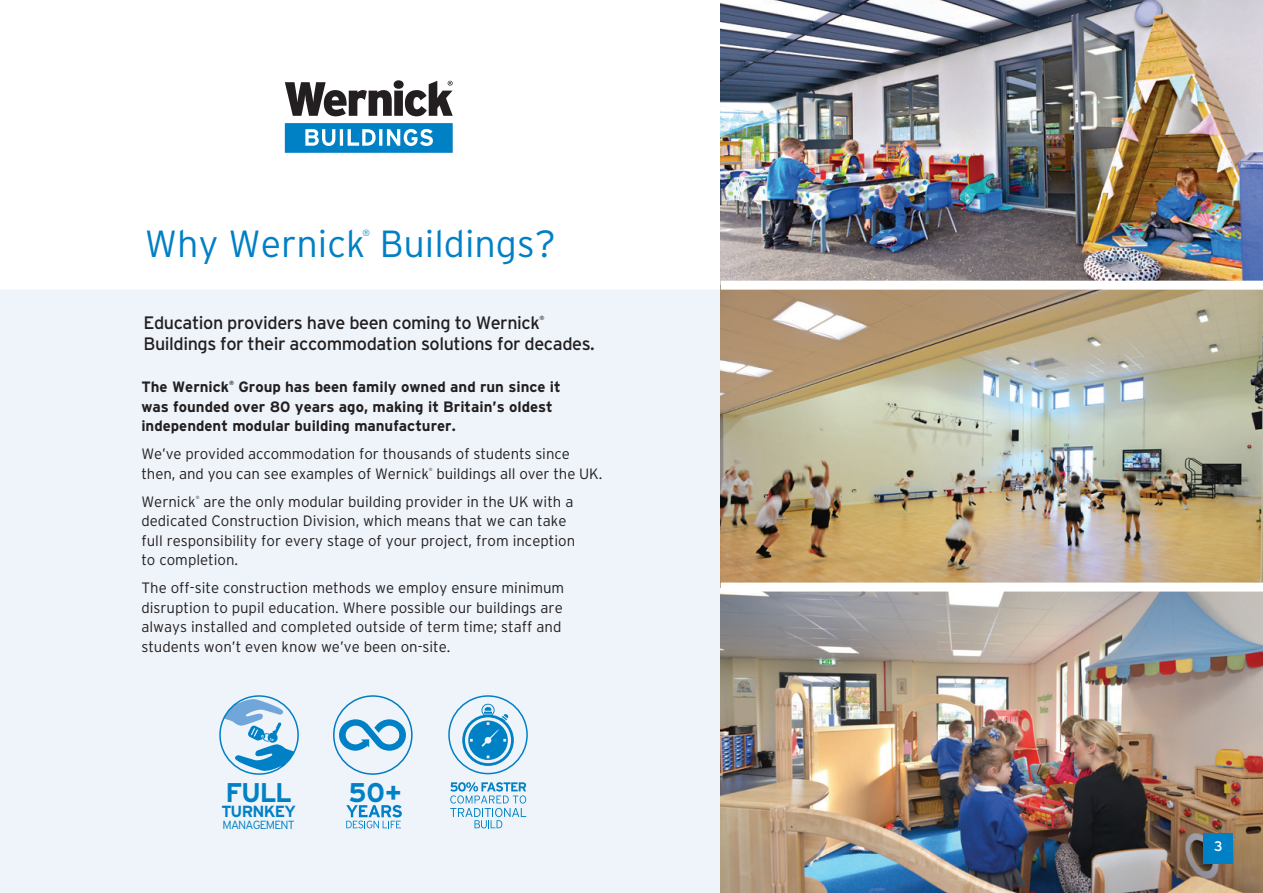
<style>
.page{position:relative;width:1263px;height:893px;background:#fff}
.page>*{position:absolute;margin:0;border:0;box-sizing:border-box;transform-origin:0 0}
.t1{font:300 37.8px "Interstate";color:#0080c5}
.t2{font:700 27px "Interstate";letter-spacing:-.05em;color:#0080c5}
.t3{font:18px "Interstate";letter-spacing:-.025em;color:#231f20}
.t4{font:700 16.2px "Interstate";letter-spacing:-.045em;color:#0080c5}
.t5{font:300 15px/19.5px "Interstate";color:#231f20}
.t6{font:700 15px/19.5px "Interstate";color:#231f20}
.t7{font:13.95px "Interstate";color:#fff}
.t8{font:300 11.7px "Interstate";letter-spacing:-.065em;color:#0080c5}
.t9{font:300 9px "Interstate";color:#0080c5}
.t10{font:700 6px "Interstate";color:#231f20}
.t11{font:6px "Interstate";color:#231f20}
.t12{font:300 4.5px "Interstate";color:#231f20}
</style>
<div class="page">
<div style="left:0;top:285px;width:721px;height:608px;background:#eef4fa"></div>
<div style="left:0;top:281px;width:1263px;height:9px;background:#fff"></div>
<img style="left:721px;top:592px;width:542px;height:301px">
<img style="left:721px;top:0;width:542px;height:281px">
<img style="left:721px;top:290px;width:542px;height:293px">
<svg style="left:285px;top:80px;width:168px;height:36px"></svg>
<svg style="left:285px;top:123px;width:168px;height:30px;background:#359ad1"></svg>
<div style="left:333px;top:695px;width:80px;height:80px;border:2px solid #007cc2;border-radius:50%"></div>
<svg style="left:462px;top:704px;width:52px;height:62px"></svg>
<div style="left:448px;top:695px;width:80px;height:79px;border:2px solid #0080c5;border-radius:50%"></div>
<svg style="left:220px;top:697px;width:78px;height:76px"></svg>
<div style="left:219px;top:695px;width:80px;height:80px;border:2px solid #0080c5;border-radius:50%"></div>
<svg style="left:339px;top:719px;width:67px;height:32px"></svg>
<svg style="left:346px;top:805px;width:56px;height:23px"></svg>
<svg style="left:450px;top:782px;width:76px;height:46px"></svg>
<div style="left:1203px;top:833px;width:30px;height:30px;background:#0080c5"></div>
<h1 class="t1" style="left:145px;top:222px;width:413px">Why Wernick Buildings?</h1>
<p class="t9" style="left:362px;top:228px;width:9px">®</p>
<p class="t3" style="left:143px;top:313px;width:398px">Education providers have been coming to Wernick</p>
<p class="t11" style="left:539px;top:315px;width:7px">®</p>
<p class="t3" style="left:143px;top:334px;width:453px">Buildings for their accommodation solutions for decades.</p>
<p class="t6" style="left:141px;top:377px;width:89px">The Wernick</p>
<p class="t10" style="left:229px;top:379px;width:7px">®</p>
<p class="t6" style="left:141px;top:377px;width:421px;text-indent:97px">Group has been family owned and run since it was founded over 80 years ago, making it Britain’s oldest independent modular building manufacturer.</p>
<p class="t5" style="left:141px;top:444px;width:430px">We’ve provided accommodation for thousands of students since then, and you can see examples of Wernick</p>
<p class="t12" style="left:429px;top:467px;width:5px">®</p>
<p class="t5" style="left:436px;top:463px;width:167px">buildings all over the UK.</p>
<p class="t5" style="left:141px;top:491px;width:435px;text-indent:62px">are the only modular building provider in the UK with a dedicated Construction Division, which means that we can take full responsibility for every stage of your project, from inception to completion.</p>
<p class="t5" style="left:141px;top:578px;width:424px">The off-site construction methods we employ ensure minimum disruption to pupil education. Where possible our buildings are always installed and completed outside of term time; staff and students won’t even know we’ve been on-site.</p>
<p class="t5" style="left:141px;top:491px;width:56px">Wernick</p>
<p class="t12" style="left:196px;top:495px;width:5px">®</p>
<h2 class="t2" style="left:226px;top:777px;width:68px">FULL</h2>
<h2 class="t2" style="left:349px;top:778px;width:55px">50+</h2>
<p class="t4" style="left:221px;top:802px;width:76px">TURNKEY</p>
<p class="t8" style="left:222px;top:818px;width:74px">MANAGEMENT</p>
<p class="t7" style="left:1214px;top:838px;width:10px">3</p>
</div>
